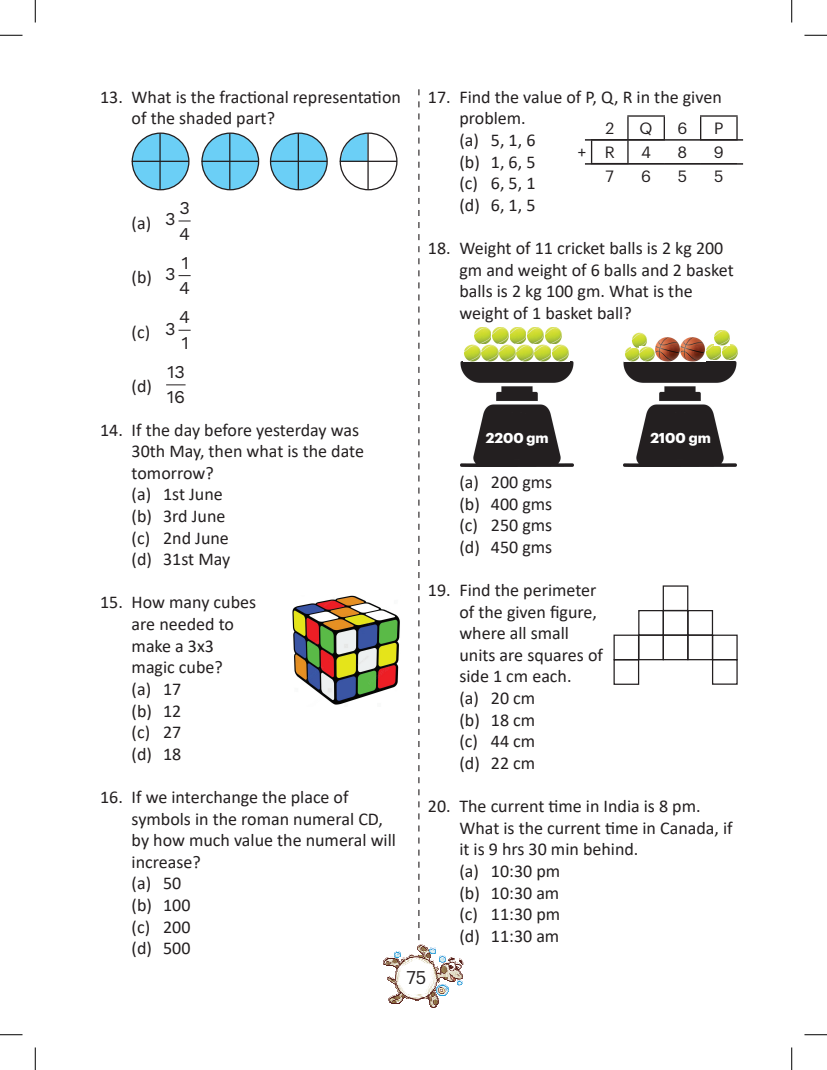
<style>
.page{position:relative;width:827px;height:1070px;background:#fff}
.page>*{position:absolute;margin:0;border:0;box-sizing:border-box;transform-origin:0 0}
.t1{font:18px/21.6px "Calibri";color:#231f20}
.t2{font:18px/25.3px "Work Sans";color:#231f20}
.t3{font:18px "Dentons Sans";color:#231f20}
.t4{font:16.05px "Dentons Sans";color:#231f20}
.t5{font:700 14.1px "Dentons Sans";color:#fff}
</style>
<div class="page">
<svg style="left:341px;top:134px;width:26px;height:27px"></svg>
<div style="left:132px;top:133px;width:57px;height:57px;background:#6bcff6;border-radius:50%"></div>
<div style="left:132px;top:132px;width:57px;height:58px;border:1px solid #231f20;border-radius:50%"></div>
<div style="left:270px;top:133px;width:57px;height:57px;background:#6bcff6;border-radius:50%"></div>
<div style="left:270px;top:132px;width:58px;height:58px;border:1px solid #231f20;border-radius:50%"></div>
<div style="left:202px;top:133px;width:56px;height:57px;background:#6bcff6;border-radius:50%"></div>
<div style="left:201px;top:132px;width:58px;height:58px;border:1px solid #231f20;border-radius:50%"></div>
<div style="left:339px;top:132px;width:58px;height:58px;border:1px solid #231f20;border-radius:50%"></div>
<hr style="left:159px;top:133px;width:2px;height:56px;background:#231f20">
<hr style="left:298px;top:133px;width:1px;height:56px;background:#231f20">
<hr style="left:229px;top:133px;width:1px;height:56px;background:#231f20">
<hr style="left:367px;top:133px;width:1px;height:56px;background:#231f20">
<hr style="left:132px;top:161px;width:57px;height:1px;background:#231f20">
<hr style="left:270px;top:161px;width:57px;height:1px;background:#231f20">
<hr style="left:201px;top:161px;width:58px;height:1px;background:#231f20">
<hr style="left:340px;top:161px;width:57px;height:1px;background:#231f20">
<svg style="left:178px;top:220px;width:13px;height:1px"></svg>
<svg style="left:178px;top:275px;width:13px;height:1px"></svg>
<svg style="left:178px;top:330px;width:13px;height:1px"></svg>
<svg style="left:166px;top:384px;width:19px;height:1px"></svg>
<img style="left:463px;top:361px;width:110px;height:105px">
<img style="left:624px;top:361px;width:112px;height:105px">
<div style="left:489px;top:412px;width:55px;height:48px;background:#231f20;border-radius:50%"></div>
<div style="left:488px;top:411px;width:56px;height:49px;border:1px solid #231f20;border-radius:50%"></div>
<div style="left:652px;top:412px;width:55px;height:48px;background:#231f20;border-radius:50%"></div>
<div style="left:652px;top:411px;width:56px;height:49px;border:1px solid #231f20;border-radius:50%"></div>
<img style="left:464px;top:344px;width:105px;height:17px">
<img style="left:625px;top:347px;width:29px;height:14px">
<img style="left:706px;top:344px;width:31px;height:15px">
<img style="left:631px;top:333px;width:16px;height:14px">
<img style="left:474px;top:327px;width:88px;height:16px">
<img style="left:655px;top:337px;width:50px;height:24px">
<img style="left:714px;top:330px;width:16px;height:15px">
<img style="left:292px;top:595px;width:91px;height:110px">
<hr style="left:627px;top:115px;width:38px;height:2px;background:#231f20">
<hr style="left:663px;top:117px;width:2px;height:22px;background:#231f20">
<svg style="left:591px;top:141px;width:1px;height:22px"></svg>
<svg style="left:627px;top:117px;width:1px;height:46px"></svg>
<hr style="left:700px;top:115px;width:37px;height:2px;background:#231f20">
<svg style="left:700px;top:117px;width:1px;height:22px"></svg>
<svg style="left:736px;top:117px;width:1px;height:22px"></svg>
<svg style="left:383px;top:89px;width:80px;height:918px"></svg>
<div style="left:613px;top:634px;width:26px;height:26px;border:1px solid #231f20"></div>
<div style="left:662px;top:634px;width:26px;height:26px;border:1px solid #231f20"></div>
<div style="left:662px;top:610px;width:26px;height:25px;border:1px solid #231f20"></div>
<div style="left:662px;top:585px;width:26px;height:26px;border:1px solid #231f20"></div>
<div style="left:638px;top:634px;width:26px;height:26px;border:1px solid #231f20"></div>
<div style="left:638px;top:610px;width:26px;height:25px;border:1px solid #231f20"></div>
<div style="left:687px;top:634px;width:26px;height:26px;border:1px solid #231f20"></div>
<div style="left:687px;top:610px;width:26px;height:25px;border:1px solid #231f20"></div>
<div style="left:712px;top:634px;width:25px;height:26px;border:1px solid #231f20"></div>
<div style="left:613px;top:659px;width:26px;height:26px;border:1px solid #231f20"></div>
<div style="left:712px;top:659px;width:25px;height:25px;border:1px solid #231f20"></div>
<hr style="left:585px;top:139px;width:158px;height:2px;background:#231f20">
<hr style="left:585px;top:163px;width:158px;height:2px;background:#231f20">
<svg style="left:0;top:35px;width:22px;height:1px"></svg>
<svg style="left:804px;top:35px;width:23px;height:1px"></svg>
<svg style="left:0;top:1034px;width:22px;height:1px"></svg>
<svg style="left:804px;top:1034px;width:23px;height:1px"></svg>
<svg style="left:35px;top:0;width:1px;height:22px"></svg>
<svg style="left:35px;top:1047px;width:1px;height:23px"></svg>
<svg style="left:791px;top:0;width:1px;height:22px"></svg>
<svg style="left:791px;top:1047px;width:1px;height:23px"></svg>
<p class="t1" style="left:132px;top:86px;width:271px;text-indent:-32px">13. What is the fractional representation of the shaded part?</p>
<p class="t1" style="left:132px;top:211px;width:46px">(a) <sup>3</sup></p>
<p class="t2" style="left:179px;top:195px;width:12px">3<br>4</p>
<p class="t1" style="left:132px;top:266px;width:46px">(b) <sup>3</sup></p>
<p class="t2" style="left:179px;top:249px;width:12px">1<br>4</p>
<p class="t1" style="left:132px;top:320px;width:46px">(c) <sup>3</sup></p>
<p class="t2" style="left:179px;top:304px;width:12px">4<br>1</p>
<p class="t1" style="left:132px;top:375px;width:22px">(d)</p>
<p class="t2" style="left:167px;top:358px;width:19px">13<br>16</p>
<p class="t1" style="left:132px;top:418px;width:234px;text-indent:-32px">14. If the day before yesterday was<br>30th May, then what is the date tomorrow?<br>(a) 1st June<br>(b) 3rd June<br>(c) 2nd June<br>(d) 31st May</p>
<p class="t1" style="left:132px;top:591px;width:126px;text-indent:-32px">15. How many cubes are needed to make a 3x3 magic cube?<br>(a) 17<br>(b) 12<br>(c) 27<br>(d) 18</p>
<p class="t1" style="left:132px;top:785px;width:266px;text-indent:-32px">16. If we interchange the place of symbols in the roman numeral CD, by how much value the numeral will increase?<br>(a) 50<br>(b) 100<br>(c) 200<br>(d) 500</p>
<p class="t1" style="left:459px;top:86px;width:264px;text-indent:-32px">17. Find the value of P, Q, R in the given problem.<br>(a) 5, 1, 6<br>(b) 1, 6, 5<br>(c) 6, 5, 1<br>(d) 6, 1, 5</p>
<p class="t1" style="left:459px;top:237px;width:276px;text-indent:-32px">18. Weight of 11 cricket balls is 2 kg 200 gm and weight of 6 balls and 2 basket balls is 2 kg 100 gm. What is the weight of 1 basket ball?</p>
<p class="t4" style="left:605px;top:117px;width:10px">2</p>
<p class="t4" style="left:639px;top:117px;width:14px">Q</p>
<p class="t4" style="left:677px;top:117px;width:11px">6</p>
<p class="t4" style="left:714px;top:117px;width:11px">P</p>
<p class="t4" style="left:578px;top:140px;width:38px">+ R</p>
<p class="t4" style="left:641px;top:140px;width:11px">4</p>
<p class="t4" style="left:677px;top:140px;width:11px">8</p>
<p class="t4" style="left:713px;top:140px;width:11px">9</p>
<p class="t4" style="left:605px;top:164px;width:10px">7</p>
<p class="t4" style="left:641px;top:164px;width:11px">6</p>
<p class="t4" style="left:677px;top:164px;width:11px">5</p>
<p class="t4" style="left:714px;top:164px;width:11px">5</p>
<p class="t5" style="left:485px;top:427px;width:64px">2200 gm</p>
<p class="t5" style="left:650px;top:427px;width:62px">2100 gm</p>
<p class="t1" style="left:459px;top:471px;width:94px;text-align:justify">(a) 200 gms (b) 400 gms (c) 250 gms (d) 450 gms</p>
<p class="t1" style="left:459px;top:579px;width:145px;text-indent:-32px">19. Find the perimeter of the given figure, where all small units are squares of side 1 cm each.<br>(a) 20 cm<br>(b) 18 cm<br>(c) 44 cm<br>(d) 22 cm</p>
<p class="t1" style="left:459px;top:795px;width:275px;text-indent:-32px">20. The current time in India is 8 pm.<br>What is the current time in Canada, if it is 9 hrs 30 min behind.<br>(a) 10:30 pm<br>(b) 10:30 am<br>(c) 11:30 pm<br>(d) 11:30 am</p>
<p class="t3" style="left:406px;top:964px;width:22px">75</p>
</div>
